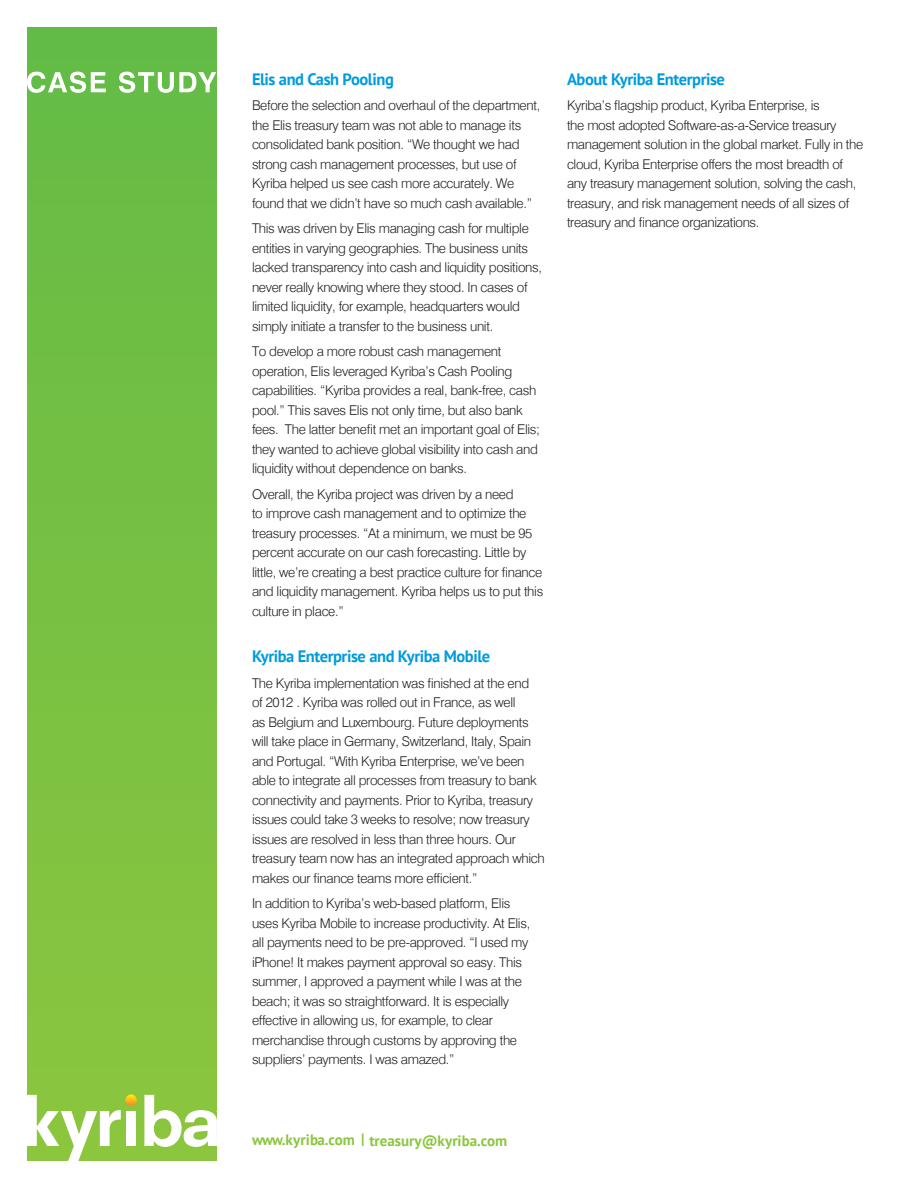
<style>
.page{position:relative;width:918px;height:1188px;background:#fff}
.page>*{position:absolute;margin:0;border:0;box-sizing:border-box;transform-origin:0 0}
.Subhead{font:700 16.5px "PT Sans";letter-spacing:-.025em;color:#009bde}
.t1{font:700 15px "PT Sans";color:#8bc63e}
.Body_Copy{font:300 13.5px/19.5px "Swiss 721 BT";letter-spacing:-.025em;color:#231f20}
</style>
<div class="page">
<div style="left:27px;top:27px;width:189px;height:1134px;background:linear-gradient(to bottom,#63bb46,#8cc63e)"></div>
<svg style="left:27px;top:1094px;width:110px;height:67px"></svg>
<svg style="left:144px;top:1095px;width:73px;height:52px"></svg>
<svg style="left:27px;top:72px;width:79px;height:21px"></svg>
<svg style="left:119px;top:72px;width:97px;height:21px"></svg>
<p class="Subhead" style="left:252px;top:68px;width:143px">Elis and Cash Pooling</p>
<p class="Body_Copy" style="left:252px;top:96px;width:290px">Before the selection and overhaul of the department, the Elis treasury team was not able to manage its consolidated bank position. “We thought we had strong cash management processes, but use of Kyriba helped us see cash more accurately. We found that we didn’t have so much cash available.”</p>
<p class="Body_Copy" style="left:252px;top:219px;width:292px">This was driven by Elis managing cash for multiple entities in varying geographies. The business units lacked transparency into cash and liquidity positions, never really knowing where they stood. In cases of limited liquidity, for example, headquarters would simply initiate a transfer to the business unit.</p>
<p class="Body_Copy" style="left:252px;top:342px;width:290px">To develop a more robust cash management operation, Elis leveraged Kyriba’s Cash Pooling capabilities. “Kyriba provides a real, bank-free, cash pool.” This saves Elis not only time, but also bank fees. The latter benefit met an important goal of Elis; they wanted to achieve global visibility into cash and liquidity without dependence on banks.</p>
<p class="Body_Copy" style="left:252px;top:484px;width:293px">Overall, the Kyriba project was driven by a need<br>to improve cash management and to optimize the treasury processes. “At a minimum, we must be 95 percent accurate on our cash forecasting. Little by little, we’re creating a best practice culture for finance and liquidity management. Kyriba helps us to put this culture in place.”</p>
<p class="Subhead" style="left:252px;top:646px;width:240px">Kyriba Enterprise and Kyriba Mobile</p>
<p class="Body_Copy" style="left:252px;top:673px;width:294px">The Kyriba implementation was finished at the end<br>of 2012 . Kyriba was rolled out in France, as well<br>as Belgium and Luxembourg. Future deployments will take place in Germany, Switzerland, Italy, Spain and Portugal. “With Kyriba Enterprise, we’ve been able to integrate all processes from treasury to bank connectivity and payments. Prior to Kyriba, treasury issues could take 3 weeks to resolve; now treasury issues are resolved in less than three hours. Our treasury team now has an integrated approach which makes our finance teams more efficient.”</p>
<p class="Body_Copy" style="left:252px;top:894px;width:280px">In addition to Kyriba’s web-based platform, Elis uses Kyriba Mobile to increase productivity. At Elis, all payments need to be pre-approved. “I used my iPhone! It makes payment approval so easy. This summer, I approved a payment while I was at the beach; it was so straightforward. It is especially effective in allowing us, for example, to clear merchandise through customs by approving the suppliers’ payments. I was amazed.”</p>
<p class="Subhead" style="left:567px;top:68px;width:160px">About Kyriba Enterprise</p>
<p class="Body_Copy" style="left:567px;top:96px;width:298px">Kyriba’s flagship product, Kyriba Enterprise, is<br>the most adopted Software-as-a-Service treasury management solution in the global market. Fully in the cloud, Kyriba Enterprise offers the most breadth of any treasury management solution, solving the cash, treasury, and risk management needs of all sizes of treasury and finance organizations.</p>
<p class="t1" style="left:252px;top:1131px;width:257px">www.kyriba.com | treasury@kyriba.com</p>
</div>
